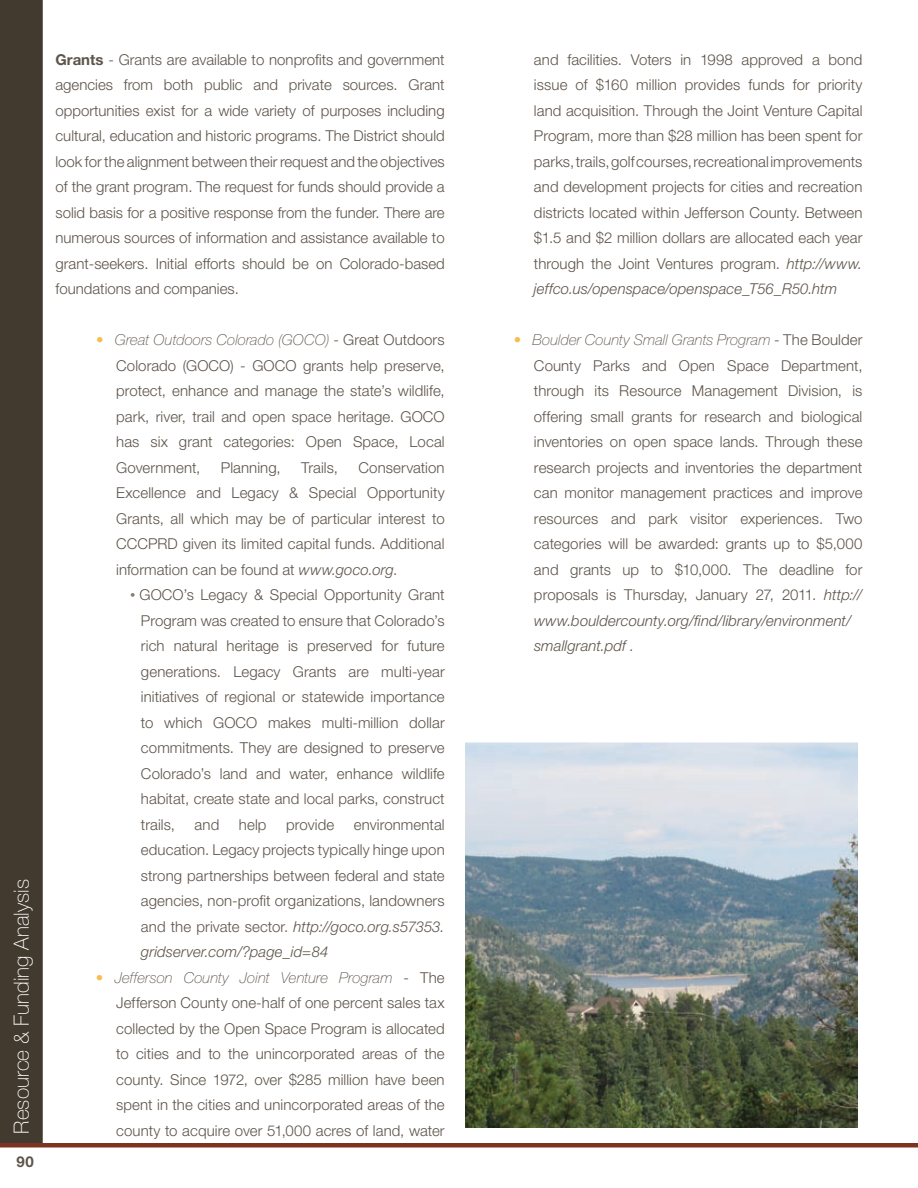
<style>
.page{position:relative;width:918px;height:1188px;background:#fff}
.page>*{position:absolute;margin:0;border:0;box-sizing:border-box;transform-origin:0 0}
.t1{font:100 21px "Helvetica Neue LT Std";color:#fff}
.t2{font:300 15px/25.5px "Helvetica Neue LT Std";letter-spacing:.005em;color:#5d544a;text-align:justify}
.t3{font:700 15px "Helvetica Neue LT Std";color:#5d544a}
.s1{font-weight:700}
.s2{color:#f6bd4f}
.s3{font-weight:100;font-style:italic}
.s4{font-style:italic}
.s5{font-family:"Gill Sans Std";font-weight:400;color:#827c70}
</style>
<div class="page">
<div style="left:1px;top:1px;width:41px;height:1142px;background:#423a2f"></div>
<div style="left:0;top:0;width:43px;height:1144px;border:2px solid #423a2f"></div>
<div style="left:0;top:1143px;width:918px;height:5px;background:#7c3320"></div>
<img style="left:466px;top:743px;width:391px;height:384px">
<div style="left:459px;top:736px;width:405px;height:398px;border:6px solid #fff"></div>
<h1 class="t1" style="left:9px;top:1134px;width:256px;rotate:-90deg">Resource &amp; Funding Analysis</h1>
<p class="t3" style="left:16px;top:1153px;width:19px">90</p>
<p class="t2" style="left:56px;top:46px;width:391px"><span class="s1">Grants</span> - Grants are available to nonprofits and government agencies from both public and private sources. Grant opportunities exist for a wide variety of purposes including cultural, education and historic programs. The District should look for the alignment between their request and the objectives of the grant program. The request for funds should provide a solid basis for a positive response from the funder. There are numerous sources of information and assistance available to grant-seekers. Initial efforts should be on Colorado-based foundations and companies.</p>
<p class="t2" style="left:116px;top:327px;width:330px;text-indent:-20px"><span class="s2">•</span> <span class="s3">Great Outdoors Colorado (GOCO)</span> - Great Outdoors Colorado (GOCO) - GOCO grants help preserve, protect, enhance and manage the state’s wildlife, park, river, trail and open space heritage. GOCO has six grant categories: Open Space, Local Government,</p>
<p class="t2" style="left:116px;top:454px;width:330px;text-indent:242px">Conservation Excellence and Legacy &amp; Special Opportunity Grants, all which may be of particular interest to CCCPRD given its limited capital funds. Additional information can be found at <span class="s4">www.goco.org</span>.</p>
<p class="t2" style="left:141px;top:582px;width:305px;text-indent:-11px"><span class="s5">•</span> GOCO’s Legacy &amp; Special Opportunity Grant Program was created to ensure that Colorado’s rich natural heritage is preserved for future generations. Legacy Grants are multi-year initiatives of regional or statewide importance to which GOCO makes multi-million dollar commitments. They are designed to preserve Colorado’s land and water, enhance wildlife habitat, create state and local parks, construct trails,</p>
<p class="t2" style="left:221px;top:454px;width:61px">Planning,</p>
<p class="t2" style="left:301px;top:454px;width:38px">Trails,</p>
<p class="t2" style="left:141px;top:811px;width:305px;text-indent:213px">environmental education. Legacy projects typically hinge upon strong partnerships between federal and state agencies, non-profit organizations, landowners and the private sector. <span class="s4">http://goco.org.s57353. gridserver.com/?page_id=84</span></p>
<p class="t2" style="left:116px;top:964px;width:330px;text-indent:-20px"><span class="s2">•</span> <span class="s3">Jefferson County Joint Venture Program</span> - The Jefferson County one-half of one percent sales tax collected by the Open Space Program is allocated to cities and to the unincorporated areas of the county. Since 1972, over $285 million have been spent in the cities and unincorporated areas of the county to acquire over 51,000 acres of land, water</p>
<p class="t2" style="left:195px;top:811px;width:26px">and</p>
<p class="t2" style="left:239px;top:811px;width:29px">help</p>
<p class="t2" style="left:286px;top:811px;width:50px">provide</p>
<p class="t2" style="left:534px;top:46px;width:330px">and facilities. Voters in 1998 approved a bond issue of $160 million provides funds for priority land acquisition. Through the Joint Venture Capital Program, more than $28 million has been spent for parks, trails, golf courses, recreational improvements and development projects for cities and recreation districts located within Jefferson County. Between $1.5 and $2 million dollars are allocated each year through the Joint Ventures program. <span class="s4">http://www. jeffco.us/openspace/openspace_T56_R50.htm</span></p>
<p class="t2" style="left:534px;top:327px;width:330px;text-align:left;text-indent:-20px"><span class="s2">•</span> <span class="s3">Boulder County Small Grants Program</span> - The Boulder County Parks and Open Space Department, through its Resource Management Division, is offering small grants for research and biological inventories on open space lands. Through these research projects and inventories the department can monitor management practices and improve resources and park visitor experiences. Two categories will be awarded: grants up to $5,000 and grants up to $10,000. The deadline for proposals is Thursday, January 27, 2011. <span class="s4">http:// www.bouldercounty.org/find/library/environment/ smallgrant.pdf .</span></p>
</div>
